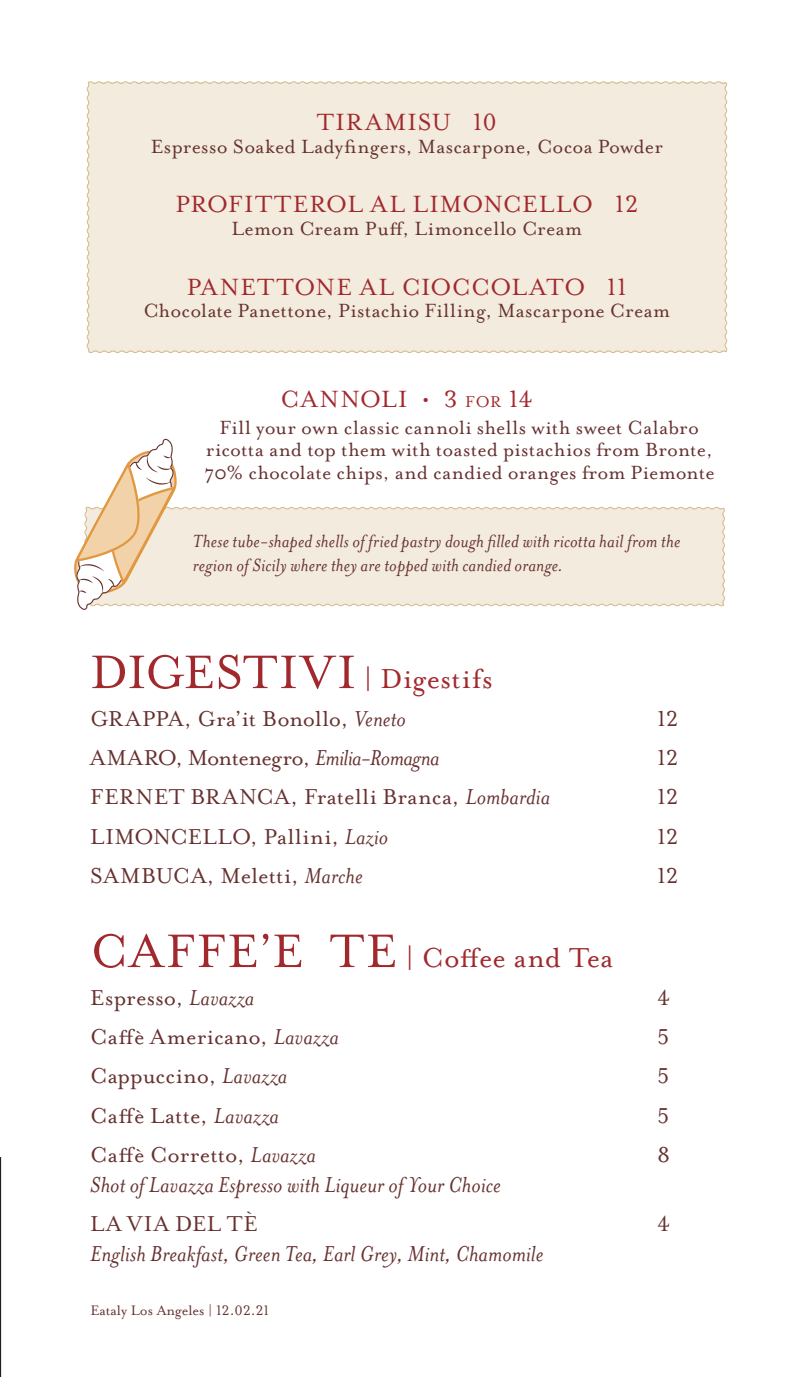
<style>
.page{position:relative;width:810px;height:1377px;background:#fff}
.page>*{position:absolute;margin:0;border:0;box-sizing:border-box;transform-origin:0 0}
.t1{font:31.5px "Mrs Eaves Roman Lining";letter-spacing:.015em;color:#a1292e}
.t2{font:27px "Mrs Eaves Roman Lining";letter-spacing:.03em;color:#a1292e}
.t3{font:24.75px "Mrs Eaves Roman Lining";letter-spacing:.01em;color:#66312f}
.t4{font:italic 24.75px "Mrs Eaves";color:#66312f}
.t5{font:24.75px "Mrs Eaves Roman Lining";letter-spacing:-.02em;color:#66312f}
.t6{font:24.75px "Mrs Eaves Roman Lining";letter-spacing:.045em;color:#66312f}
.t7{font:22.05px/22.5px "Mrs Eaves OT";letter-spacing:.01em;color:#66312f;text-align:center}
.t8{font:22.05px "Mrs Eaves Roman Lining";letter-spacing:.015em;color:#66322f}
.t9{font:italic 20.25px/24.8px "Mrs Eaves";letter-spacing:.01em;color:#66312f}
.t10{font:15.75px "Mrs Eaves Roman Lining";color:#653230}
.s1{font-size:18px}
.s2{font-size:54px}
.s3{font-family:"Mrs Eaves";font-style:italic}
</style>
<div class="page">
<div style="left:86px;top:81px;width:642px;height:272px;background:#f3ebdd"></div>
<div style="left:178px;top:506px;width:547px;height:101px;background:#f3ebdd"></div>
<svg style="left:74px;top:438px;width:104px;height:172px"></svg>
<hr style="left:0;top:1157px;width:1px;height:220px;background:#231f20">
<p class="t2" style="left:317px;top:108px;width:182px">TIRAMISU 10</p>
<p class="t8" style="left:151px;top:134px;width:514px">Espresso Soaked Ladyfingers, Mascarpone, Cocoa Powder</p>
<p class="t2" style="left:175px;top:190px;width:464px">PROFITTEROL AL LIMONCELLO 12</p>
<p class="t8" style="left:231px;top:216px;width:353px">Lemon Cream Puff, Limoncello Cream</p>
<p class="t2" style="left:187px;top:272px;width:442px">PANETTONE AL CIOCCOLATO 11</p>
<p class="t8" style="left:143px;top:299px;width:528px">Chocolate Panettone, Pistachio Filling, Mascarpone Cream</p>
<p class="t2" style="left:280px;top:384px;width:254px">CANNOLI • 3 <span class="s1">FOR</span> 14</p>
<p class="t7" style="left:204px;top:416px;width:512px">Fill your own classic cannoli shells with sweet Calabro ricotta and top them with toasted pistachios from Bronte,<br>70% chocolate chips, and candied oranges from Piemonte</p>
<p class="t9" style="left:193px;top:529px;width:489px">These tube-shaped shells of fried pastry dough filled with ricotta hail from the region of Sicily where they are topped with candied orange.</p>
<p class="t1" style="left:90px;top:662px;width:404px"><span class="s2">DIGESTIVI</span> | Digestifs</p>
<p class="t3" style="left:90px;top:705px;width:317px">GRAPPA, Gra’it Bonollo, <span class="s3">Veneto</span></p>
<p class="t3" style="left:657px;top:705px;width:23px">12</p>
<p class="t5" style="left:90px;top:744px;width:351px">AMARO, Montenegro, <span class="s3">Emilia-Romagna</span></p>
<p class="t3" style="left:657px;top:744px;width:23px">12</p>
<p class="t3" style="left:90px;top:784px;width:461px">FERNET BRANCA, Fratelli Branca, <span class="s3">Lombardia</span></p>
<p class="t3" style="left:657px;top:784px;width:23px">12</p>
<p class="t3" style="left:90px;top:823px;width:300px">LIMONCELLO, Pallini, <span class="s3">Lazio</span></p>
<p class="t3" style="left:657px;top:823px;width:23px">12</p>
<p class="t3" style="left:90px;top:862px;width:274px">SAMBUCA, Meletti, <span class="s3">Marche</span></p>
<p class="t3" style="left:657px;top:862px;width:23px">12</p>
<p class="t1" style="left:90px;top:941px;width:525px"><span class="s2">CAFFE’E TE</span> | Coffee and Tea</p>
<p class="t3" style="left:90px;top:984px;width:166px">Espresso, <span class="s3">Lavazza</span></p>
<p class="t3" style="left:657px;top:984px;width:15px">4</p>
<p class="t3" style="left:90px;top:1023px;width:250px">Caffè Americano, <span class="s3">Lavazza</span></p>
<p class="t3" style="left:657px;top:1023px;width:14px">5</p>
<p class="t3" style="left:90px;top:1063px;width:199px">Cappuccino, <span class="s3">Lavazza</span></p>
<p class="t3" style="left:657px;top:1063px;width:14px">5</p>
<p class="t3" style="left:90px;top:1102px;width:190px">Caffè Latte, <span class="s3">Lavazza</span></p>
<p class="t3" style="left:657px;top:1102px;width:14px">5</p>
<p class="t3" style="left:90px;top:1141px;width:227px">Caffè Corretto, <span class="s3">Lavazza</span></p>
<p class="t3" style="left:657px;top:1141px;width:15px">8</p>
<p class="t4" style="left:90px;top:1171px;width:412px">Shot of Lavazza Espresso with Liqueur of Your Choice</p>
<p class="t6" style="left:90px;top:1210px;width:169px">LA VIA DEL TÈ</p>
<p class="t3" style="left:657px;top:1210px;width:15px">4</p>
<p class="t4" style="left:90px;top:1240px;width:455px">English Breakfast, Green Tea, Earl Grey, Mint, Chamomile</p>
<p class="t10" style="left:90px;top:1302px;width:180px">Eataly Los Angeles | 12.02.21</p>
</div>
